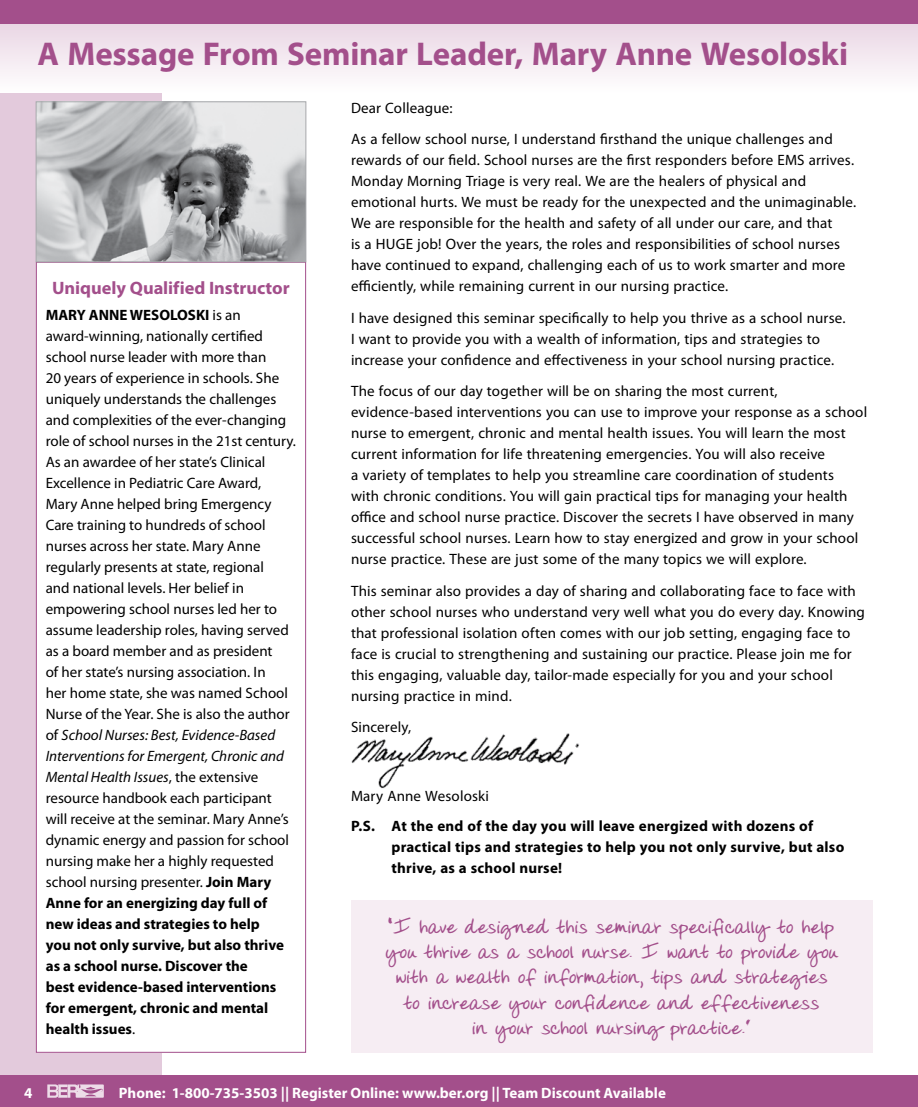
<style>
.page{position:relative;width:918px;height:1107px;background:#fff}
.page>*{position:absolute;margin:0;border:0;box-sizing:border-box;transform-origin:0 0}
.t1{font:700 33px "Myriad Pro";letter-spacing:-.005em;color:#a34f8b}
.t2{font:700 21px/25.2px "Donnys Hand";letter-spacing:.005em;color:#a34f8b;text-align:center}
.t3{font:700 18px "Myriad Pro";letter-spacing:-.005em;color:#a34f8b}
.t4{font:15px/21px "Myriad Pro";letter-spacing:.005em;color:#000}
.t5{font:700 15px/21px "Myriad Pro";letter-spacing:.015em;color:#000}
.t6{font:700 15px "Myriad Pro";color:#fff}
.s1{font-weight:700}
.s2{font-style:italic}
</style>
<div class="page">
<div style="left:0;top:0;width:162px;height:1107px;background:#e3cadc"></div>
<div style="left:0;top:1076px;width:918px;height:31px;background:#a34f8b"></div>
<svg style="left:47px;top:1084px;width:57px;height:14px"></svg>
<svg style="left:0;top:24px;width:918px;height:68px"></svg>
<div style="left:0;top:0;width:918px;height:24px;background:#a34f8b"></div>
<img style="left:351px;top:733px;width:228px;height:56px">
<div style="left:36px;top:262px;width:270px;height:790px;background:#fff"></div>
<div style="left:351px;top:900px;width:522px;height:153px;background:#f6edf3"></div>
<img style="left:38px;top:104px;width:266px;height:156px">
<div style="left:36px;top:102px;width:270px;height:160px;border:1px solid #a7a9ac"></div>
<h1 class="t1" style="left:38px;top:33px;width:812px">A Message From Seminar Leader, Mary Anne Wesoloski</h1>
<p class="t3" style="left:52px;top:276px;width:239px">Uniquely Qualified Instructor</p>
<p class="t4" style="left:46px;top:304px;width:252px"><span class="s1">MARY ANNE WESOLOSKI</span> is an award-winning, nationally certified school nurse leader with more than<br>20 years of experience in schools. She uniquely understands the challenges and complexities of the ever-changing role of school nurses in the 21st century.<br>As an awardee of her state’s Clinical Excellence in Pediatric Care Award, Mary Anne helped bring Emergency Care training to hundreds of school nurses across her state. Mary Anne regularly presents at state, regional<br>and national levels. Her belief in empowering school nurses led her to assume leadership roles, having served as a board member and as president<br>of her state’s nursing association. In<br>her home state, she was named School Nurse of the Year. She is also the author of <span class="s2">School Nurses: Best, Evidence-Based Interventions for Emergent, Chronic and Mental Health Issues</span>, the extensive resource handbook each participant will receive at the seminar. Mary Anne’s dynamic energy and passion for school nursing make her a highly requested school nursing presenter. <span class="s1">Join Mary Anne for an energizing day full of new ideas and strategies to help<br>you not only survive, but also thrive as a school nurse. Discover the<br>best evidence-based interventions for emergent, chronic and mental health issues</span>.</p>
<p class="t4" style="left:351px;top:92px;width:483px;line-height:31.5px">Dear Colleague:<br>As a fellow school nurse, I understand firsthand the unique challenges and</p>
<p class="t4" style="left:351px;top:150px;width:507px">rewards of our field. School nurses are the first responders before EMS arrives.<br>Monday Morning Triage is very real. We are the healers of physical and emotional hurts. We must be ready for the unexpected and the unimaginable.<br>We are responsible for the health and safety of all under our care, and that<br>is a HUGE job! Over the years, the roles and responsibilities of school nurses have continued to expand, challenging each of us to work smarter and more efficiently, while remaining current in our nursing practice.</p>
<p class="t4" style="left:351px;top:307px;width:496px">I have designed this seminar specifically to help you thrive as a school nurse.<br>I want to provide you with a wealth of information, tips and strategies to increase your confidence and effectiveness in your school nursing practice.</p>
<p class="t4" style="left:351px;top:381px;width:518px">The focus of our day together will be on sharing the most current, evidence-based interventions you can use to improve your response as a school nurse to emergent, chronic and mental health issues. You will learn the most current information for life threatening emergencies. You will also receive<br>a variety of templates to help you streamline care coordination of students<br>with chronic conditions. You will gain practical tips for managing your health office and school nurse practice. Discover the secrets I have observed in many successful school nurses. Learn how to stay energized and grow in your school nurse practice. These are just some of the many topics we will explore.</p>
<p class="t4" style="left:351px;top:580px;width:515px">This seminar also provides a day of sharing and collaborating face to face with other school nurses who understand very well what you do every day. Knowing that professional isolation often comes with our job setting, engaging face to face is crucial to strengthening and sustaining our practice. Please join me for this engaging, valuable day, tailor-made especially for you and your school nursing practice in mind.</p>
<p class="t4" style="left:351px;top:717px;width:62px">Sincerely,</p>
<p class="t4" style="left:351px;top:786px;width:140px">Mary Anne Wesoloski</p>
<p class="t5" style="left:392px;top:815px;width:454px;text-indent:-40px">P.S. At the end of the day you will leave energized with dozens of practical tips and strategies to help you not only survive, but also thrive, as a school nurse!</p>
<h2 class="t2" style="left:385px;top:915px;width:454px">“I have designed this seminar specifically to help you thrive as a school nurse. I want to provide you with a wealth of information, tips and strategies to increase your confidence and effectiveness<br>in your school nursing practice.”</h2>
<p class="t6" style="left:24px;top:1083px;width:10px">4</p>
<p class="t6" style="left:119px;top:1083px;width:549px">Phone: 1-800-735-3503 || Register Online: www.ber.org || Team Discount Available</p>
</div>
